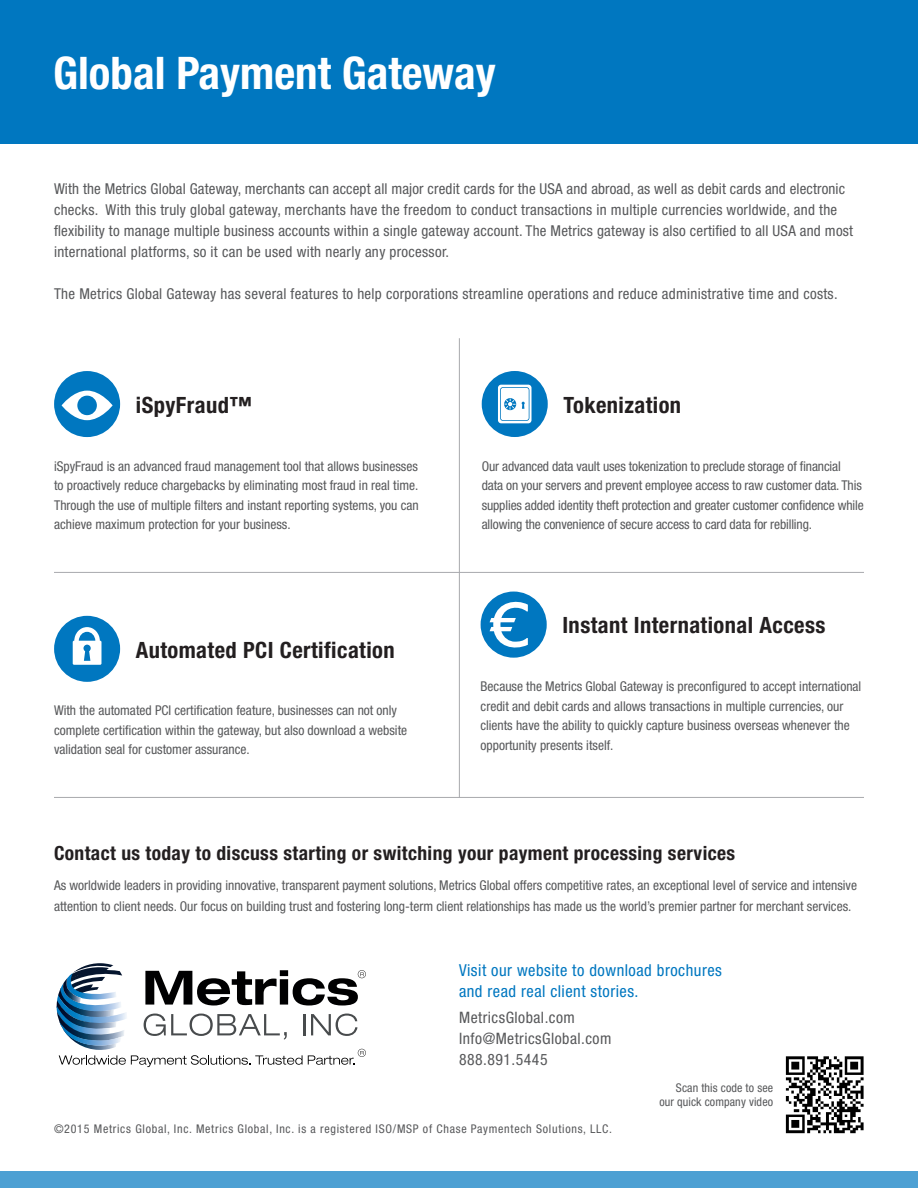
<style>
.page{position:relative;width:918px;height:1188px;background:#fff}
.page>*{position:absolute;margin:0;border:0;box-sizing:border-box;transform-origin:0 0}
.t1{font:700 condensed 45px "Helvetica Neue";color:#fff}
.t2{font:700 condensed 22.5px "Helvetica Neue";letter-spacing:.02em;color:#231f20}
.t3{font:700 condensed 19.5px "Helvetica Neue";letter-spacing:.02em;color:#231f20}
.t4{font:condensed 16.5px "Helvetica Neue";letter-spacing:.03em;color:#0077c0}
.t5{font:condensed 15.75px "Helvetica Neue";letter-spacing:.03em;color:#57585a}
.t6{font:condensed 15px/21px "Helvetica Neue";letter-spacing:.02em;color:#57585a}
.t7{font:condensed 13.5px/19.5px "Helvetica Neue";color:#57585a}
.t8{font:condensed 12px "Helvetica Neue";letter-spacing:.06em;color:#57585a}
.t9{font:condensed 12px "Helvetica Neue";letter-spacing:.01em;color:#57585a}
</style>
<div class="page">
<svg style="left:57px;top:963px;width:309px;height:104px"></svg>
<div style="left:0;top:1171px;width:918px;height:17px;background:#4da0d3"></div>
<img style="left:785px;top:1056px;width:79px;height:78px">
<hr style="left:459px;top:338px;width:1px;height:460px;background:#a8a9ad">
<hr style="left:54px;top:572px;width:810px;height:1px;background:#a8a9ad">
<hr style="left:54px;top:797px;width:810px;height:1px;background:#a8a9ad">
<svg style="left:54px;top:371px;width:66px;height:66px"></svg>
<svg style="left:481px;top:592px;width:66px;height:66px"></svg>
<svg style="left:54px;top:616px;width:66px;height:66px"></svg>
<svg style="left:482px;top:371px;width:66px;height:66px"></svg>
<div style="left:0;top:0;width:918px;height:143px;background:#0077c0"></div>
<p class="t1" style="left:53px;top:46px;width:444px">Global Payment Gateway</p>
<p class="t6" style="left:54px;top:178px;width:801px">With the Metrics Global Gateway, merchants can accept all major credit cards for the USA and abroad, as well as debit cards and electronic checks. With this truly global gateway, merchants have the freedom to conduct transactions in multiple currencies worldwide, and the flexibility to manage multiple business accounts within a single gateway account. The Metrics gateway is also certified to all USA and most international platforms, so it can be used with nearly any processor.</p>
<p class="t6" style="left:54px;top:283px;width:785px">The Metrics Global Gateway has several features to help corporations streamline operations and reduce administrative time and costs.</p>
<p class="t2" style="left:136px;top:391px;width:117px">iSpyFraud™</p>
<p class="t7" style="left:54px;top:456px;width:366px;text-align:justify">iSpyFraud is an advanced fraud management tool that allows businesses to proactively reduce chargebacks by eliminating most fraud in real time.<br>Through the use of multiple filters and instant reporting systems, you can achieve maximum protection for your business.</p>
<p class="t2" style="left:136px;top:636px;width:260px">Automated PCI Certification</p>
<p class="t7" style="left:54px;top:701px;width:345px">With the automated PCI certification feature, businesses can not only</p>
<p class="t7" style="left:54px;top:720px;width:355px">complete certification within the gateway, but also download a website validation seal for customer assurance.</p>
<p class="t2" style="left:564px;top:391px;width:119px">Tokenization</p>
<p class="t7" style="left:482px;top:456px;width:384px">Our advanced data vault uses tokenization to preclude storage of financial data on your servers and prevent employee access to raw customer data. This supplies added identity theft protection and greater customer confidence while allowing the convenience of secure access to card data for rebilling.</p>
<p class="t2" style="left:562px;top:612px;width:265px">Instant International Access</p>
<p class="t7" style="left:481px;top:676px;width:382px">Because the Metrics Global Gateway is preconfigured to accept international credit and debit cards and allows transactions in multiple currencies, our clients have the ability to quickly capture business overseas whenever the opportunity presents itself.</p>
<p class="t3" style="left:54px;top:841px;width:683px">Contact us today to discuss starting or switching your payment processing services</p>
<p class="t7" style="left:54px;top:875px;width:805px">As worldwide leaders in providing innovative, transparent payment solutions, Metrics Global offers competitive rates, an exceptional level of service and intensive</p>
<p class="t7" style="left:54px;top:896px;width:799px">attention to client needs. Our focus on building trust and fostering long-term client relationships has made us the world’s premier partner for merchant services.</p>
<p class="t4" style="left:459px;top:960px;width:264px">Visit our website to download brochures</p>
<p class="t4" style="left:459px;top:981px;width:181px">and read real client stories.</p>
<p class="t5" style="left:459px;top:1008px;width:117px">MetricsGlobal.com</p>
<p class="t5" style="left:459px;top:1029px;width:154px">Info@MetricsGlobal.com</p>
<p class="t5" style="left:459px;top:1050px;width:90px">888.891.5445</p>
<p class="t8" style="left:54px;top:1121px;width:560px">©2015 Metrics Global, Inc. Metrics Global, Inc. is a registered ISO/MSP of Chase Paymentech Solutions, LLC.</p>
<p class="t9" style="left:676px;top:1081px;width:99px">Scan this code to see</p>
<p class="t9" style="left:659px;top:1095px;width:115px">our quick company video</p>
</div>
